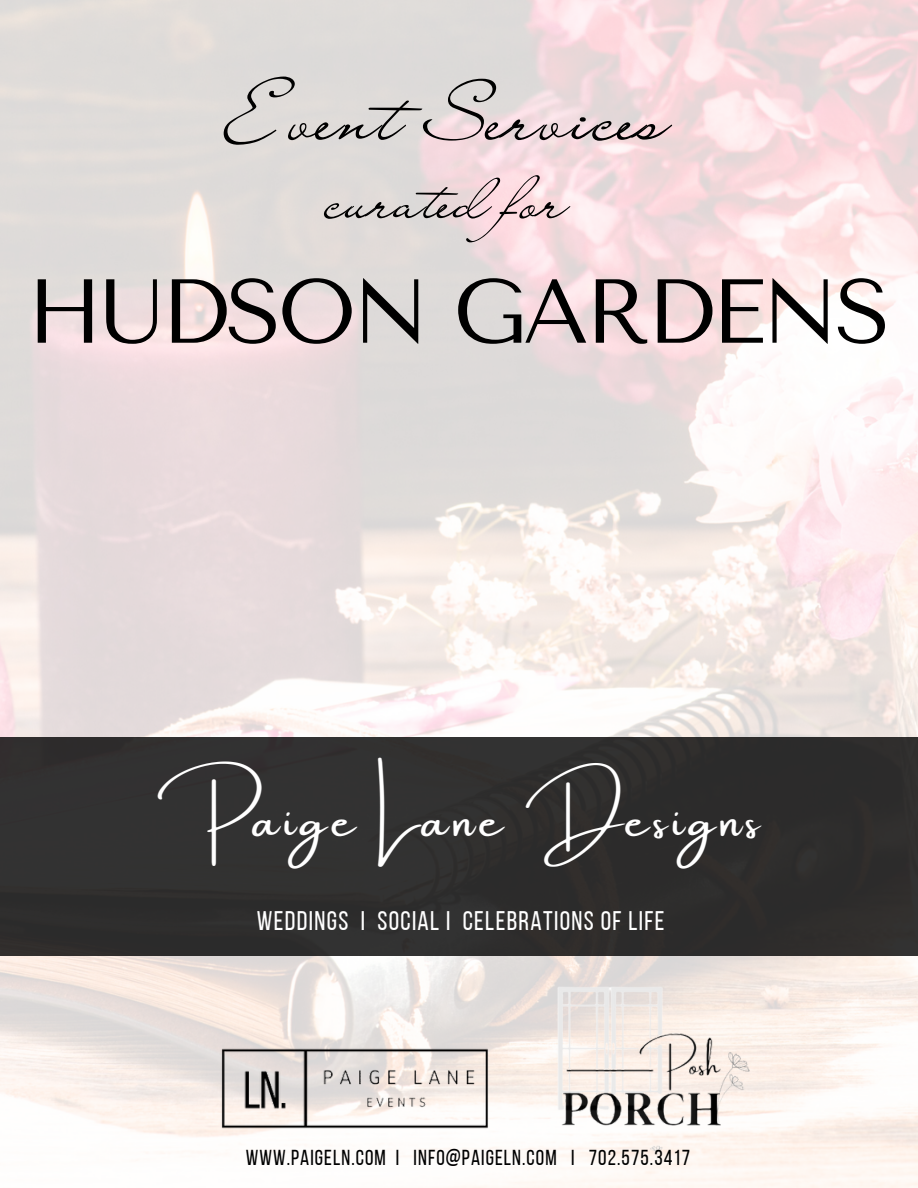
<style>
.page{position:relative;width:918px;height:1188px;background:#fff}
.page>*{position:absolute;margin:0;border:0;box-sizing:border-box;transform-origin:0 0}
.t1{font:90.6px "Tenor Sans";letter-spacing:-.045em;color:#000}
.t2{font:75.6px "Liana";letter-spacing:.025em;color:#000}
.t3{font:59.7px "Liana";letter-spacing:.025em;color:#000}
.t4{font:49.95px "Amsterdam One";letter-spacing:.1em;color:#fff}
.t5{font:26.85px "Bebas Neue";letter-spacing:.05em;color:#fff}
.t6{font:21.6px "Bebas Neue";letter-spacing:.05em;color:#000}
</style>
<div class="page">
<img style="left:0;top:0;width:918px;height:1188px">
<div style="left:0;top:738px;width:918px;height:218px;background:#302e2d"></div>
<img style="left:173px;top:1026px;width:362px;height:162px">
<img style="left:394px;top:956px;width:419px;height:204px">
<p class="t2" style="left:226px;top:67px;width:444px">Event Services</p>
<p class="t3" style="left:327px;top:161px;width:254px">curated for</p>
<h1 class="t1" style="left:27px;top:259px;width:866px">HUDSON GARDENS</h1>
<h3 class="t4" style="left:158px;top:792px;width:604px">Paige Lane Designs</h3>
<h4 class="t5" style="left:257px;top:910px;width:409px">WEDDINGS I SOCIAL I CELEBRATIONS OF LIFE</h4>
<p class="t6" style="left:246px;top:1149px;width:446px">WWW.PAIGELN.COM I INFO@PAIGELN.COM I 702.575.3417</p>
</div>
